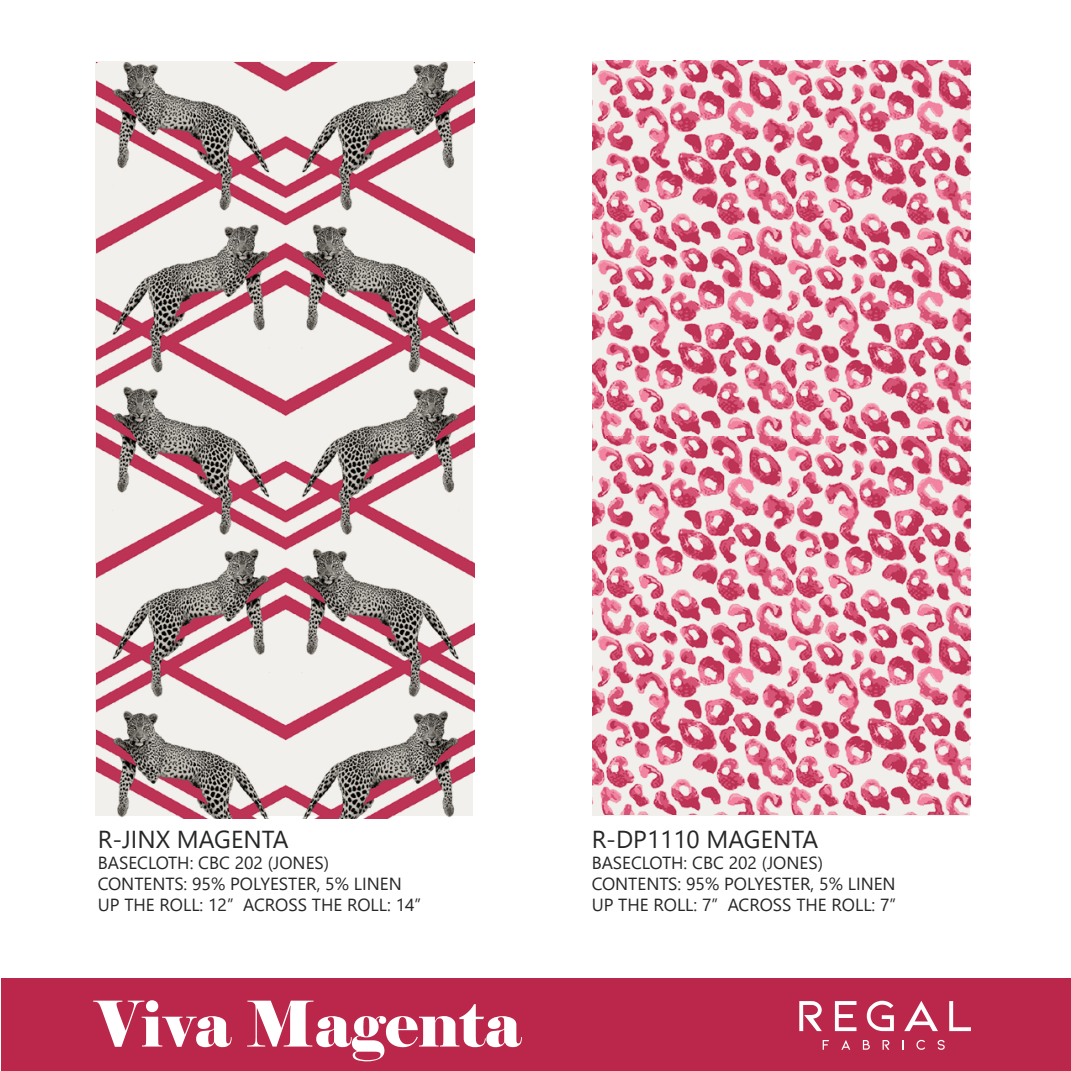
<style>
.page{position:relative;width:1071px;height:1071px;background:#fff}
.page>*{position:absolute;margin:0;border:0;box-sizing:border-box;transform-origin:0 0}
.t1{font:63px "Elephant";color:#fff}
.t2{font:24.5px "Segoe UI";color:#272525}
.t3{font:17.5px/21px "Segoe UI";color:#272525}
</style>
<div class="page">
<img style="left:96px;top:63px;width:378px;height:756px">
<img style="left:592px;top:60px;width:378px;height:755px">
<div style="left:1px;top:978px;width:1070px;height:93px;background:#bb274a"></div>
<svg style="left:799px;top:1001px;width:23px;height:30px"></svg>
<svg style="left:835px;top:1001px;width:21px;height:30px"></svg>
<svg style="left:867px;top:1001px;width:27px;height:30px"></svg>
<svg style="left:904px;top:1001px;width:34px;height:30px"></svg>
<svg style="left:949px;top:1001px;width:22px;height:30px"></svg>
<svg style="left:823px;top:1040px;width:6px;height:10px"></svg>
<svg style="left:841px;top:1040px;width:9px;height:10px"></svg>
<svg style="left:863px;top:1040px;width:7px;height:10px"></svg>
<svg style="left:883px;top:1040px;width:6px;height:10px"></svg>
<svg style="left:902px;top:1040px;width:2px;height:10px"></svg>
<svg style="left:917px;top:1040px;width:8px;height:10px"></svg>
<svg style="left:938px;top:1040px;width:7px;height:10px"></svg>
<h2 class="t2" style="left:98px;top:816px;width:193px">R-JINX MAGENTA</h2>
<p class="t3" style="left:98px;top:850px;width:325px">BASECLOTH: CBC 202 (JONES)<br>CONTENTS: 95% POLYESTER, 5% LINEN<br>UP THE ROLL: 12” ACROSS THE ROLL: 14”</p>
<h1 class="t1" style="left:95px;top:985px;width:428px">Viva Magenta</h1>
<h2 class="t2" style="left:592px;top:816px;width:228px">R-DP1110 MAGENTA</h2>
<p class="t3" style="left:592px;top:850px;width:306px">BASECLOTH: CBC 202 (JONES)<br>CONTENTS: 95% POLYESTER, 5% LINEN<br>UP THE ROLL: 7” ACROSS THE ROLL: 7”</p>
</div>
